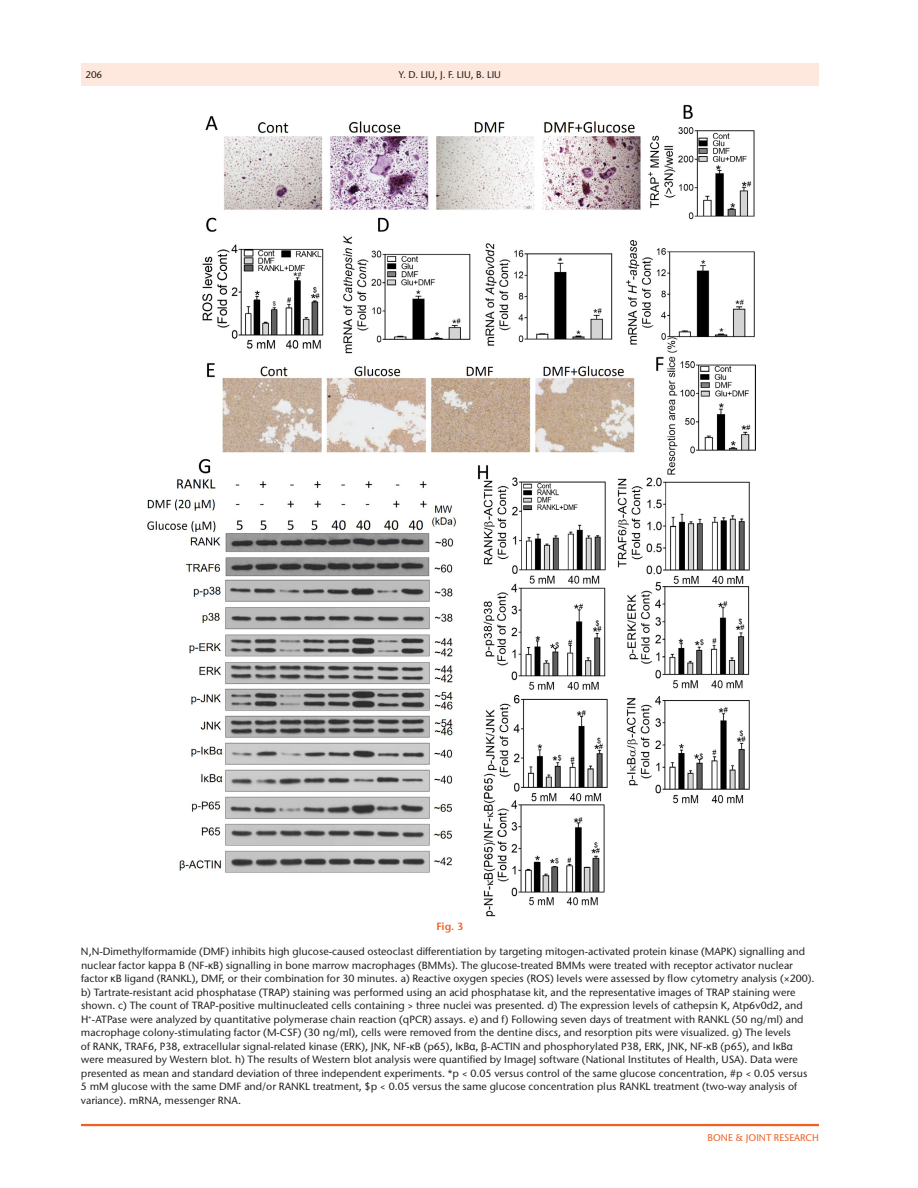
<style>
.page{position:relative;width:918px;height:1188px;background:#fff}
.page>*{position:absolute;margin:0;border:0;box-sizing:border-box;transform-origin:0 0}
.t1{font:500 10.5px/13.5px "Stone Sans ITC Pro";color:#231f20}
.t2{font:600 10.5px "Stone Sans ITC Pro";color:#f15f23}
.t3{font:500 9.75px "Stone Sans ITC Pro";color:#231f20}
.t4{font:500 9.75px "Stone Sans ITC Pro";color:#f15f23}
.s1{font-family:"Arial Unicode MS";font-weight:400}
</style>
<div class="page">
<hr style="left:81px;top:1124px;width:738px;height:2px;background:#f15f23">
<div style="left:81px;top:63px;width:738px;height:23px;background:#fee7dc"></div>
<img style="left:147px;top:104px;width:608px;height:812px">
<p class="t3" style="left:85px;top:68px;width:18px">206</p>
<p class="t3" style="left:399px;top:68px;width:104px">Y. D. LIU, J. F. LIU, B. LIU</p>
<p class="t2" style="left:436px;top:919px;width:29px">Fig. 3</p>
<p class="t1" style="left:81px;top:945px;width:735px">N,N-Dimethylformamide (DMF) inhibits high glucose-caused osteoclast differentiation by targeting mitogen-activated protein kinase (MAPK) signalling and nuclear factor kappa B (NF-<span class="s1">κ</span>B) signalling in bone marrow macrophages (BMMs). The glucose-treated BMMs were treated with receptor activator nuclear factor <span class="s1">κ</span>B ligand (RANKL), DMF, or their combination for 30 minutes. a) Reactive oxygen species (ROS) levels were assessed by flow cytometry analysis (×200). b) Tartrate-resistant acid phosphatase (TRAP) staining was performed using an acid phosphatase kit, and the representative images of TRAP staining were shown. c) The count of TRAP-positive multinucleated cells containing &gt; three nuclei was presented. d) The expression levels of cathepsin K, Atp6v0d2, and H<sup>+</sup>-ATPase were analyzed by quantitative polymerase chain reaction (qPCR) assays. e) and f) Following seven days of treatment with RANKL (50 ng/ml) and macrophage colony-stimulating factor (M-CSF) (30 ng/ml), cells were removed from the dentine discs, and resorption pits were visualized. g) The levels<br>of RANK, TRAF6, P38, extracellular signal-related kinase (ERK), JNK, NF-<span class="s1">κ</span>B (p65), I<span class="s1">κ</span>B<span class="s1">α</span>, <span class="s1">β</span>-ACTIN and phosphorylated P38, ERK, JNK, NF-<span class="s1">κ</span>B (p65), and I<span class="s1">κ</span>B<span class="s1">α </span>were measured by Western blot. h) The results of Western blot analysis were quantified by ImageJ software (National Institutes of Health, USA). Data were presented as mean and standard deviation of three independent experiments. *p &lt; 0.05 versus control of the same glucose concentration, #p &lt; 0.05 versus 5 mM glucose with the same DMF and/or RANKL treatment, $p &lt; 0.05 versus the same glucose concentration plus RANKL treatment (two-way analysis of variance). mRNA, messenger RNA.</p>
<p class="t4" style="left:708px;top:1132px;width:113px">BONE &amp; JOINT RESEARCH</p>
</div>
